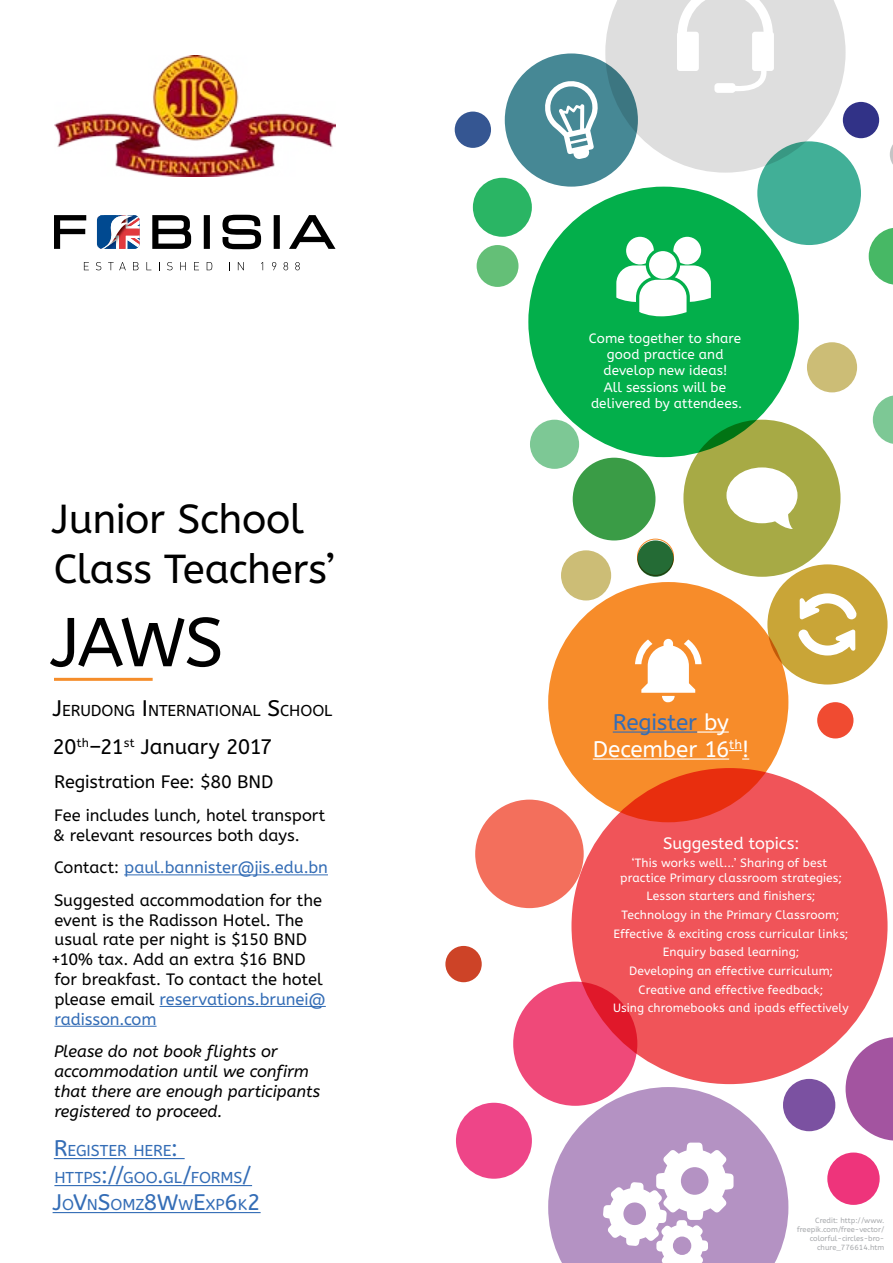
<style>
.page{position:relative;width:893px;height:1263px;background:#fff}
.page>*{position:absolute;margin:0;border:0;box-sizing:border-box;transform-origin:0 0}
.t1{font:69px "A Bee Zee";color:#000}
.t2{font:40.5px/50.4px "A Bee Zee";letter-spacing:-.015em;color:#000}
.t3{font:22.5px/27px "A Bee Zee";letter-spacing:-.005em;color:#fff;text-align:center}
.t4{font:21px "A Bee Zee";letter-spacing:-.015em;color:#000}
.t5{font:18px "A Bee Zee";letter-spacing:-.005em;color:#000}
.t6{font:16.5px/19.8px "A Bee Zee";letter-spacing:-.005em;color:#000}
.t7{font:italic 16.5px/19.8px "A Bee Zee";letter-spacing:-.005em;color:#000}
.t8{font:16.5px "A Bee Zee";letter-spacing:-.005em;color:#fff}
.t9{font:15.75px/27px "A Bee Zee";letter-spacing:-.005em;color:#346db6}
.t10{font:15.75px "A Bee Zee";letter-spacing:-.005em;color:#000}
.t11{font:13.5px/16.2px "A Bee Zee";letter-spacing:.005em;color:#fff;text-align:center}
.t12{font:12px/18.6px "A Bee Zee";letter-spacing:.01em;color:#fff;text-align:center}
.t13{font:7.5px/9px "A Bee Zee";color:#a7a9ac;text-align:right}
.s1{font-size:22.5px}
.s2{color:#346db6}
</style>
<div class="page">
<div style="left:548px;top:582px;width:240px;height:240px;background:#f78c2a;border-radius:50%"></div>
<svg style="left:635px;top:639px;width:67px;height:63px"></svg>
<div style="left:571px;top:768px;width:316px;height:316px;background:#f05459;border-radius:50%"></div>
<div style="left:767px;top:564px;width:120px;height:120px;background:#c9a537;border-radius:50%"></div>
<div style="left:573px;top:458px;width:82px;height:82px;background:#3a9c46;border-radius:50%"></div>
<div style="left:561px;top:550px;width:50px;height:50px;background:#ccbd76;border-radius:50%"></div>
<div style="left:807px;top:342px;width:50px;height:50px;background:#ccbd76;border-radius:50%"></div>
<div style="left:473px;top:178px;width:59px;height:59px;background:#2ab564;border-radius:50%"></div>
<div style="left:683px;top:420px;width:157px;height:157px;background:#a7aa45;border-radius:50%"></div>
<div style="left:528px;top:187px;width:271px;height:270px;background:#03af4b;border-radius:50%"></div>
<svg style="left:846px;top:1037px;width:47px;height:104px"></svg>
<div style="left:757px;top:141px;width:104px;height:104px;background:#41af97;border-radius:50%"></div>
<div style="left:505px;top:53px;width:133px;height:134px;background:#468895;border-radius:50%"></div>
<svg style="left:513px;top:982px;width:124px;height:124px;background:#ec436e"></svg>
<div style="left:475px;top:800px;width:109px;height:108px;background:#f36f5c;border-radius:50%"></div>
<div style="left:456px;top:1103px;width:76px;height:76px;background:#ee4588;border-radius:50%"></div>
<svg style="left:869px;top:228px;width:24px;height:57px"></svg>
<div style="left:445px;top:946px;width:37px;height:36px;background:#cd4327;border-radius:50%"></div>
<div style="left:817px;top:702px;width:36px;height:36px;background:#f04b31;border-radius:50%"></div>
<svg style="left:890px;top:144px;width:3px;height:20px"></svg>
<div style="left:843px;top:102px;width:36px;height:36px;background:#313287;border-radius:50%"></div>
<div style="left:637px;top:539px;width:37px;height:36px;border:1px solid #f78c2a;border-radius:50%"></div>
<div style="left:530px;top:420px;width:49px;height:49px;background:#7dc895;border-radius:50%"></div>
<svg style="left:873px;top:395px;width:20px;height:49px"></svg>
<div style="left:477px;top:245px;width:41px;height:42px;background:#64bf77;border-radius:50%"></div>
<div style="left:637px;top:540px;width:37px;height:37px;background:#246b35;border-radius:50%"></div>
<div style="left:455px;top:112px;width:36px;height:36px;background:#355692;border-radius:50%"></div>
<div style="left:827px;top:1152px;width:53px;height:53px;background:#ee347b;border-radius:50%"></div>
<div style="left:783px;top:1079px;width:52px;height:52px;background:#7b51a1;border-radius:50%"></div>
<svg style="left:545px;top:81px;width:53px;height:78px"></svg>
<svg style="left:605px;top:0;width:241px;height:173px"></svg>
<svg style="left:616px;top:237px;width:95px;height:79px"></svg>
<svg style="left:548px;top:1087px;width:240px;height:176px"></svg>
<svg style="left:726px;top:467px;width:71px;height:62px"></svg>
<svg style="left:800px;top:593px;width:57px;height:26px"></svg>
<svg style="left:798px;top:629px;width:57px;height:26px"></svg>
<img style="left:54px;top:55px;width:282px;height:121px">
<svg style="left:97px;top:215px;width:43px;height:34px"></svg>
<svg style="left:54px;top:215px;width:32px;height:34px"></svg>
<svg style="left:152px;top:215px;width:39px;height:34px"></svg>
<svg style="left:204px;top:215px;width:6px;height:34px"></svg>
<svg style="left:222px;top:215px;width:39px;height:34px"></svg>
<svg style="left:274px;top:215px;width:6px;height:34px"></svg>
<svg style="left:289px;top:215px;width:47px;height:34px"></svg>
<svg style="left:84px;top:262px;width:5px;height:8px"></svg>
<svg style="left:96px;top:262px;width:5px;height:8px"></svg>
<svg style="left:108px;top:262px;width:18px;height:8px"></svg>
<svg style="left:133px;top:262px;width:6px;height:8px"></svg>
<svg style="left:146px;top:262px;width:5px;height:8px"></svg>
<svg style="left:167px;top:262px;width:6px;height:8px"></svg>
<svg style="left:180px;top:262px;width:6px;height:8px"></svg>
<svg style="left:194px;top:262px;width:5px;height:8px"></svg>
<svg style="left:207px;top:262px;width:5px;height:8px"></svg>
<svg style="left:238px;top:262px;width:6px;height:8px"></svg>
<svg style="left:272px;top:262px;width:4px;height:8px"></svg>
<svg style="left:283px;top:262px;width:5px;height:8px"></svg>
<svg style="left:295px;top:262px;width:5px;height:8px"></svg>
<hr style="left:124px;top:874px;width:204px;height:1px;background:#346db6">
<hr style="left:160px;top:1006px;width:166px;height:1px;background:#346db6">
<hr style="left:54px;top:1026px;width:103px;height:1px;background:#346db6">
<hr style="left:54px;top:1158px;width:131px;height:1px;background:#346db6">
<hr style="left:54px;top:1185px;width:198px;height:1px;background:#346db6">
<hr style="left:53px;top:1212px;width:208px;height:1px;background:#346db6">
<hr style="left:54px;top:678px;width:99px;height:3px;background:#f58d2a">
<hr style="left:613px;top:731px;width:84px;height:2px;background:#346db6">
<hr style="left:697px;top:731px;width:32px;height:2px;background:#fff">
<hr style="left:593px;top:758px;width:136px;height:2px;background:#fff">
<svg style="left:729px;top:750px;width:13px;height:1px"></svg>
<svg style="left:742px;top:758px;width:7px;height:2px"></svg>
<h2 class="t2" style="left:52px;top:494px;width:285px">Junior School<br>Class Teachers’</h2>
<h1 class="t1" style="left:50px;top:603px;width:175px">JAWS</h1>
<h3 class="t10" style="left:53px;top:701px;width:281px"><span class="s1">J</span>ERUDONG <span class="s1">I</span>NTERNATIONAL <span class="s1">S</span>CHOOL</h3>
<h3 class="t4" style="left:52px;top:735px;width:222px">20<sup>th</sup>–21<sup>st</sup> January 2017</h3>
<h3 class="t5" style="left:54px;top:772px;width:221px">Registration Fee: $80 BND</h3>
<h3 class="t6" style="left:53px;top:805px;width:274px">Fee includes lunch, hotel transport &amp; relevant resources both days.</h3>
<h3 class="t6" style="left:54px;top:851px;width:275px;line-height:32.5px">Contact: <span class="s2">paul.bannister@jis.edu.bn<br></span>Suggested accommodation for the</h3>
<h3 class="t6" style="left:51px;top:910px;width:276px">event is the Radisson Hotel. The usual rate per night is $150 BND +10% tax. Add an extra $16 BND for breakfast. To contact the hotel please email <span class="s2">reservations.brunei@ radisson.com</span></h3>
<h3 class="t7" style="left:54px;top:1042px;width:268px">Please do not book flights or accommodation until we confirm that there are enough participants registered to proceed.</h3>
<h3 class="t9" style="left:53px;top:1138px;width:210px"><span class="s1">R</span>EGISTER HERE<span class="s1">:<br></span>HTTPS<span class="s1">://</span>GOO<span class="s1">.</span>GL<span class="s1">/</span>FORMS<span class="s1">/<br>J</span>O<span class="s1">V</span>N<span class="s1">S</span>OMZ<span class="s1">8W</span>W<span class="s1">E</span>XP<span class="s1">6</span>K<span class="s1">2</span></h3>
<p class="t11" style="left:589px;top:330px;width:155px">Come together to share good practice and develop new ideas!<br>All sessions will be delivered by attendees.</p>
<h3 class="t3" style="left:593px;top:709px;width:158px"><span class="s2">Register</span> by<br>December 16<sup>th</sup>!</h3>
<h3 class="t8" style="left:663px;top:833px;width:138px">Suggested topics:</h3>
<p class="t12" style="left:620px;top:856px;width:223px;line-height:14.4px">‘This works well...’ Sharing of best practice Primary classroom strategies;</p>
<p class="t12" style="left:613px;top:887px;width:237px">Lesson starters and finishers; Technology in the Primary Classroom; Effective &amp; exciting cross curricular links; Enquiry based learning;<br>Developing an effective curriculum; Creative and effective feedback;<br>Using chromebooks and ipads effectively</p>
<p class="t13" style="left:797px;top:1216px;width:89px">Credit: http://www. freepik.com/free-vector/ colorful-circles-bro&shy;chure_776614.htm</p>
</div>
